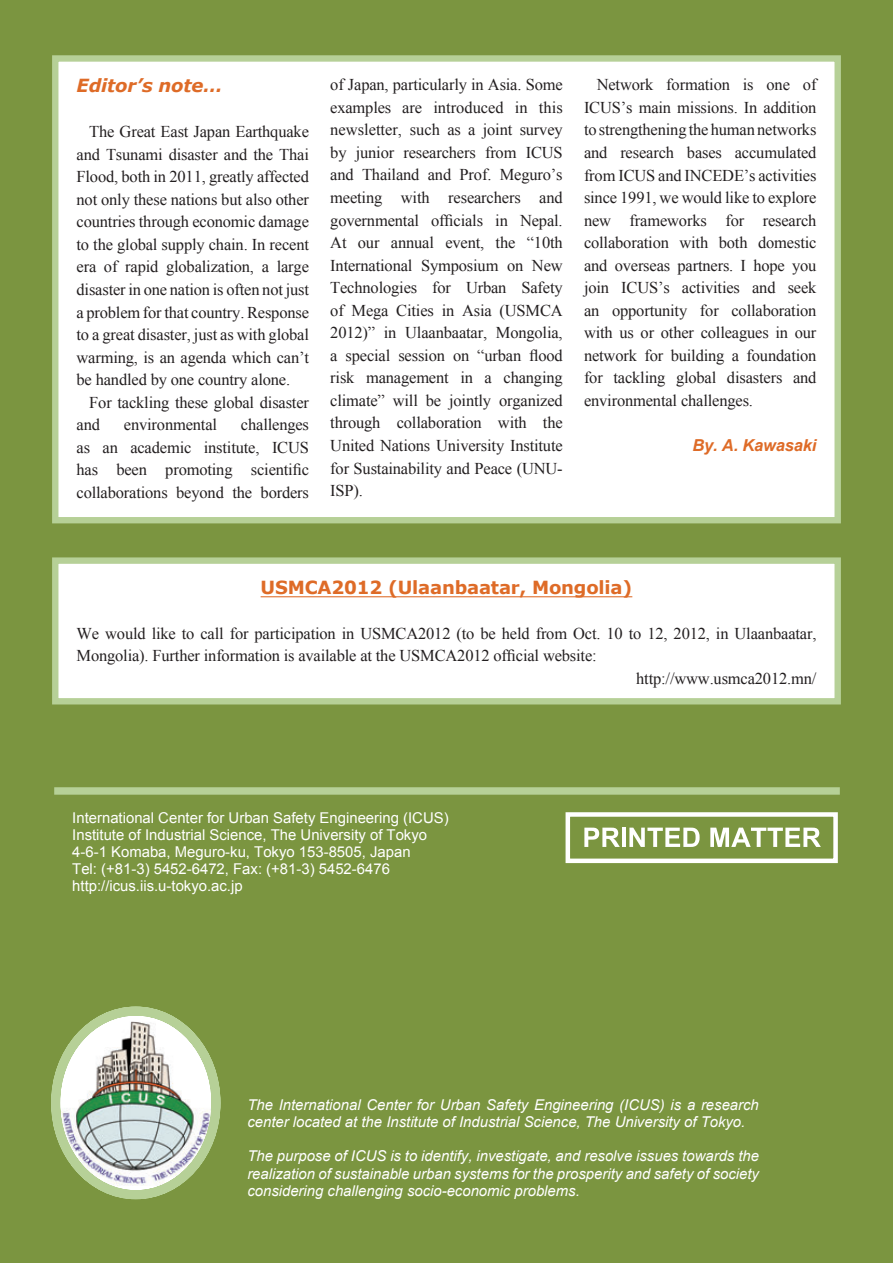
<style>
.page{position:relative;width:893px;height:1263px;background:#7b9540}
.page>*{position:absolute;margin:0;border:0;box-sizing:border-box;transform-origin:0 0}
.t1{font:700 18px "Verdana";letter-spacing:-.01em;color:#de6b27}
.t2{font:italic 700 18px "Verdana";letter-spacing:-.01em;color:#de6b27}
.t3{font:16.5px/22.5px "Times New Roman";letter-spacing:-.01em;color:#231f20;text-align:justify}
.t4{font:italic 700 16.5px "Arial";letter-spacing:-.01em;color:#de6b27}
.t5{font:italic 14.85px/17px "Arial";color:#fff}
.t6{font:14.85px/17px "Arial";color:#fff}
</style>
<div class="page">
<div style="left:52px;top:55px;width:789px;height:468px;background:#fff;border:6px solid #b6d097"></div>
<div style="left:52px;top:557px;width:789px;height:147px;background:#fff;border:6px solid #b6d097"></div>
<svg style="left:51px;top:1006px;width:170px;height:193px"></svg>
<div style="left:566px;top:812px;width:272px;height:51px;border:4px solid #fff"></div>
<svg style="left:584px;top:828px;width:36px;height:19px"></svg>
<hr style="left:622px;top:828px;width:4px;height:19px;background:#fff">
<svg style="left:629px;top:828px;width:71px;height:19px"></svg>
<svg style="left:710px;top:828px;width:111px;height:19px"></svg>
<hr style="left:261px;top:596px;width:371px;height:1px;background:#de6b27">
<div style="left:54px;top:787px;width:786px;height:8px;background:#b6d097"></div>
<p class="t2" style="left:77px;top:74px;width:147px">Editor’s note…</p>
<p class="t3" style="left:77px;top:120px;width:234px;text-indent:13px">The Great East Japan Earthquake and Tsunami disaster and the Thai Flood, both in 2011, greatly affected not only these nations but also other countries through economic damage to the global supply chain. In recent era of rapid globalization, a large disaster in one nation is often not just a problem for that country. Response to a great disaster, just as with global warming, is an agenda which can’t be handled by one country alone.</p>
<p class="t3" style="left:77px;top:391px;width:234px;text-indent:13px">For tackling these global disaster and</p>
<p class="t3" style="left:77px;top:413px;width:234px;text-indent:164px">challenges as an academic institute, ICUS has been promoting scientific collaborations beyond the borders</p>
<p class="t3" style="left:124px;top:413px;width:95px">environmental</p>
<p class="t3" style="left:330px;top:73px;width:234px">of Japan, particularly in Asia. Some examples are introduced in this newsletter, such as a joint survey by junior researchers from ICUS and Thailand and Prof. Meguro’s meeting with researchers and governmental officials in Nepal.<br>At our annual event, the “10th International Symposium on New Technologies for Urban Safety of Mega Cities in Asia (USMCA 2012)” in Ulaanbaatar, Mongolia, a special session on “urban flood risk management in a changing climate” will be jointly organized through collaboration with the United Nations University Institute for Sustainability and Peace (UNU-ISP).</p>
<p class="t3" style="left:584px;top:73px;width:234px;text-indent:13px">Network formation is one of ICUS’s main missions. In addition to strengthening the human networks and research bases accumulated from ICUS and INCEDE’s activities since 1991, we would like to explore new frameworks for research collaboration with both domestic and overseas partners. I hope you join ICUS’s activities and seek an opportunity for collaboration with us or other colleagues in our network for building a foundation for tackling global disasters and environmental challenges.</p>
<p class="t4" style="left:692px;top:435px;width:126px">By. A. Kawasaki</p>
<p class="t1" style="left:261px;top:576px;width:373px">USMCA2012 (Ulaanbaatar, Mongolia)</p>
<p class="t3" style="left:77px;top:622px;width:741px">We would like to call for participation in USMCA2012 (to be held from Oct. 10 to 12, 2012, in Ulaanbaatar,</p>
<p class="t3" style="left:77px;top:644px;width:522px">Mongolia). Further information is available at the USMCA2012 official website:</p>
<p class="t3" style="left:636px;top:667px;width:182px">http://www.usmca2012.mn/</p>
<p class="t6" style="left:72px;top:810px;width:378px">International Center for Urban Safety Engineering (ICUS)<br>Institute of Industrial Science, The University of Tokyo 4-6-1 Komaba, Meguro-ku, Tokyo 153-8505, Japan<br>Tel: (+81-3) 5452-6472, Fax: (+81-3) 5452-6476 http://icus.iis.u-tokyo.ac.jp</p>
<p class="t5" style="left:247px;top:1097px;width:513px">The International Center for Urban Safety Engineering (ICUS) is a research center located at the Institute of Industrial Science, The University of Tokyo.</p>
<p class="t5" style="left:247px;top:1148px;width:513px;text-align:justify">The purpose of ICUS is to identify, investigate, and resolve issues towards the realization of sustainable urban systems for the prosperity and safety of society considering challenging socio-economic problems.</p>
</div>
